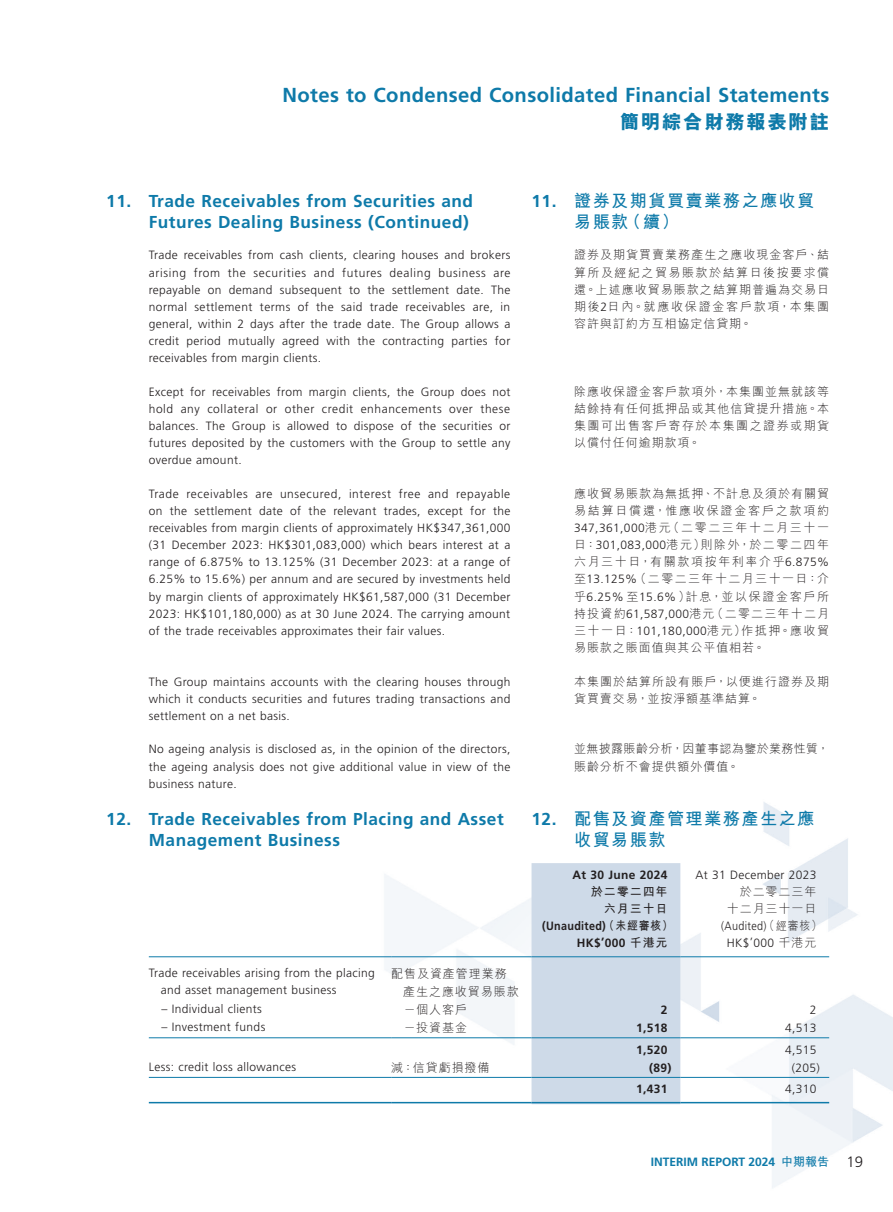
<style>
.page{position:relative;width:893px;height:1212px;background:#fff}
.page>*{position:absolute;margin:0;border:0;box-sizing:border-box;transform-origin:0 0}
.t1{font:700 20.25px "Frutiger LT Std";letter-spacing:.02em;color:#0e7aa9}
.t2{font:800 19.5px "M Hei HK";letter-spacing:.08em;color:#0e7aa9}
.t3{font:700 17.25px/21.1px "Frutiger LT Std";letter-spacing:.03em;color:#0e7aa9;text-align:right}
.t4{font:700 17.25px/21.1px "M Hei HK";letter-spacing:.08em;color:#0e7aa9}
.t5{font:300 12px/17.1px "Frutiger LT Std";letter-spacing:.03em;color:#231f20;text-align:justify}
.t6{font:300 12px/17.1px "M Hei HK";letter-spacing:.08em;color:#231f20;text-align:justify}
.t7{font:700 12px "Frutiger LT Std";letter-spacing:.03em;color:#231f20}
.t8{font:300 12px/17.1px "M Hei HK";letter-spacing:.03em;color:#231f20}
.t9{font:700 12px "Frutiger LT Std";color:#0e7aa9}
.t10{font:700 12px "Frutiger LT Std";letter-spacing:.03em;color:#231f20;scale:.9 1}
.t11{font:300 12px "Frutiger LT Std";letter-spacing:.03em;color:#231f20;scale:.9 1}
.t12{font:700 12px/17.1px "M Hei HK";letter-spacing:.08em;color:#231f20;text-align:right}
.s1{font-family:"Frutiger LT Std"}
.s2{font-family:"M Hei HK"}
.s3{font-weight:300;font-size:15px;color:#231f20}
</style>
<div class="page">
<img style="left:148px;top:802px;width:745px;height:386px">
<div style="left:531px;top:863px;width:149px;height:241px;background:#cedae8"></div>
<hr style="left:149px;top:956px;width:242px;height:1px;background:#0e7aa9">
<hr style="left:391px;top:956px;width:140px;height:1px;background:#0e7aa9">
<hr style="left:531px;top:956px;width:149px;height:1px;background:#0e7aa9">
<hr style="left:680px;top:956px;width:149px;height:1px;background:#0e7aa9">
<hr style="left:149px;top:1037px;width:242px;height:1px;background:#0e7aa9">
<hr style="left:391px;top:1037px;width:140px;height:1px;background:#0e7aa9">
<hr style="left:531px;top:1037px;width:149px;height:1px;background:#0e7aa9">
<hr style="left:680px;top:1037px;width:149px;height:1px;background:#0e7aa9">
<hr style="left:149px;top:1077px;width:242px;height:1px;background:#0e7aa9">
<hr style="left:391px;top:1077px;width:140px;height:1px;background:#0e7aa9">
<hr style="left:531px;top:1077px;width:149px;height:1px;background:#0e7aa9">
<hr style="left:680px;top:1077px;width:149px;height:1px;background:#0e7aa9">
<hr style="left:149px;top:1102px;width:242px;height:1px;background:#0e7aa9">
<hr style="left:391px;top:1102px;width:140px;height:1px;background:#0e7aa9">
<hr style="left:531px;top:1102px;width:149px;height:1px;background:#0e7aa9">
<hr style="left:680px;top:1102px;width:149px;height:1px;background:#0e7aa9">
<h1 class="t1" style="left:282px;top:83px;width:548px">Notes to Condensed Consolidated Financial Statements</h1>
<h2 class="t2" style="left:620px;top:112px;width:211px">簡明綜合財務報表附註</h2>
<h3 class="t3" style="left:106px;top:190px;width:368px">11. Trade Receivables from Securities and<br>Futures Dealing Business (Continued)</h3>
<p class="t5" style="left:149px;top:247px;width:363px">Trade receivables from cash clients, clearing houses and brokers arising from the securities and futures dealing business are repayable on demand subsequent to the settlement date. The normal settlement terms of the said trade receivables are, in general, within 2 days after the trade date. The Group allows a credit period mutually agreed with the contracting parties for receivables from margin clients.</p>
<p class="t5" style="left:149px;top:383px;width:363px">Except for receivables from margin clients, the Group does not hold any collateral or other credit enhancements over these balances. The Group is allowed to dispose of the securities or futures deposited by the customers with the Group to settle any overdue amount.</p>
<p class="t5" style="left:149px;top:485px;width:363px">Trade receivables are unsecured, interest free and repayable on the settlement date of the relevant trades, except for the receivables from margin clients of approximately HK$347,361,000 (31 December 2023: HK$301,083,000) which bears interest at a range of 6.875% to 13.125% (31 December 2023: at a range of 6.25% to 15.6%) per annum and are secured by investments held by margin clients of approximately HK$61,587,000 (31 December 2023: HK$101,180,000) as at 30 June 2024. The carrying amount of the trade receivables approximates their fair values.</p>
<p class="t5" style="left:149px;top:673px;width:363px">The Group maintains accounts with the clearing houses through which it conducts securities and futures trading transactions and settlement on a net basis.</p>
<p class="t5" style="left:149px;top:741px;width:363px">No ageing analysis is disclosed as, in the opinion of the directors, the ageing analysis does not give additional value in view of the business nature.</p>
<h3 class="t3" style="left:149px;top:809px;width:356px;text-align:left;text-indent:-43px">12. Trade Receivables from Placing and Asset<br>Management Business</h3>
<h3 class="t4" style="left:574px;top:188px;width:242px;text-indent:-43px"><span class="s1">11.</span> 證券及期貨買賣業務之應收貿易賬款（續）</h3>
<p class="t6" style="left:574px;top:246px;width:257px">證券及期貨買賣業務產生之應收現金客戶、結算所及經紀之貿易賬款於結算日後按要求償還。上述應收貿易賬款之結算期普遍為交易日期後<span class="s1">2</span>日內。就應收保證金客戶款項，本集團容許與訂約方互相協定信貸期。</p>
<p class="t6" style="left:574px;top:383px;width:257px">除應收保證金客戶款項外，本集團並無就該等結餘持有任何抵押品或其他信貸提升措施。本集團可出售客戶寄存於本集團之證券或期貨以償付任何逾期款項。</p>
<p class="t6" style="left:574px;top:485px;width:257px">應收貿易賬款為無抵押、不計息及須於有關貿易結算日償還，惟應收保證金客戶之款項約<span class="s1">347,361,000</span>港元（二零二三年十二月三十一日：<span class="s1">301,083,000</span>港元）則除外，於二零二四年六月三十日，有關款項按年利率介乎<span class="s1">6.875%</span>至<span class="s1">13.125%</span>（二零二三年十二月三十一日：介乎<span class="s1">6.25%</span> 至<span class="s1">15.6%</span>）計息，並以保證金客戶所持投資約<span class="s1">61,587,000</span>港元（二零二三年十二月三十一日：<span class="s1">101,180,000</span>港元）作抵押。應收貿易賬款之賬面值與其公平值相若。</p>
<p class="t6" style="left:574px;top:672px;width:257px">本集團於結算所設有賬戶，以便進行證券及期貨買賣交易，並按淨額基準結算。</p>
<p class="t8" style="left:574px;top:740px;width:257px">並無披露賬齡分析，因董事認為鑒於業務性質，賬齡分析不會提供額外價值。</p>
<h3 class="t4" style="left:574px;top:807px;width:242px;text-indent:-43px"><span class="s1">12.</span> 配售及資產管理業務產生之應收貿易賬款</h3>
<p class="t7" style="left:573px;top:867px;width:97px">At 30 June 2024</p>
<p class="t12" style="left:591px;top:882px;width:78px">於二零二四年六月三十日</p>
<p class="t5" style="left:695px;top:866px;width:123px">At 31 December 2023</p>
<p class="t6" style="left:727px;top:883px;width:91px;text-align:right">於二零二三年十二月三十一日</p>
<p class="t10" style="left:542px;top:919px;width:147px">(Unaudited)<span class="s2">（未經審核）</span></p>
<p class="t11" style="left:721px;top:919px;width:113px">(Audited)<span class="s2">（經審核）</span></p>
<p class="t7" style="left:577px;top:936px;width:92px">HK$’000 <span class="s2">千港元</span></p>
<p class="t5" style="left:727px;top:934px;width:91px">HK$’000 <span class="s2">千港元</span></p>
<p class="t5" style="left:161px;top:965px;width:215px;text-indent:-12px">Trade receivables arising from the placing and asset management business</p>
<p class="t6" style="left:403px;top:964px;width:117px;line-height:18px;text-indent:-12px">配售及資產管理業務產生之應收貿易賬款</p>
<p class="t5" style="left:162px;top:1001px;width:102px">– Individual clients</p>
<p class="t6" style="left:404px;top:1001px;width:65px">－個人客戶</p>
<p class="t7" style="left:661px;top:1003px;width:8px">2</p>
<p class="t5" style="left:810px;top:1001px;width:8px">2</p>
<p class="t5" style="left:162px;top:1019px;width:105px">– Investment funds</p>
<p class="t6" style="left:404px;top:1019px;width:65px">－投資基金</p>
<p class="t7" style="left:636px;top:1021px;width:33px">1,518</p>
<p class="t5" style="left:785px;top:1019px;width:33px">4,513</p>
<p class="t7" style="left:636px;top:1042px;width:33px">1,520</p>
<p class="t5" style="left:785px;top:1041px;width:33px">4,515</p>
<p class="t5" style="left:149px;top:1058px;width:149px">Less: credit loss allowances</p>
<p class="t6" style="left:391px;top:1058px;width:100px">減：信貸虧損撥備</p>
<p class="t7" style="left:649px;top:1060px;width:24px">(89)</p>
<p class="t5" style="left:792px;top:1059px;width:30px">(205)</p>
<p class="t7" style="left:636px;top:1082px;width:33px">1,431</p>
<p class="t5" style="left:785px;top:1081px;width:33px">4,310</p>
<p class="t9" style="left:651px;top:1155px;width:214px">INTERIM REPORT 2024 <span class="s2">中期報告</span> <span class="s3">19</span></p>
</div>
